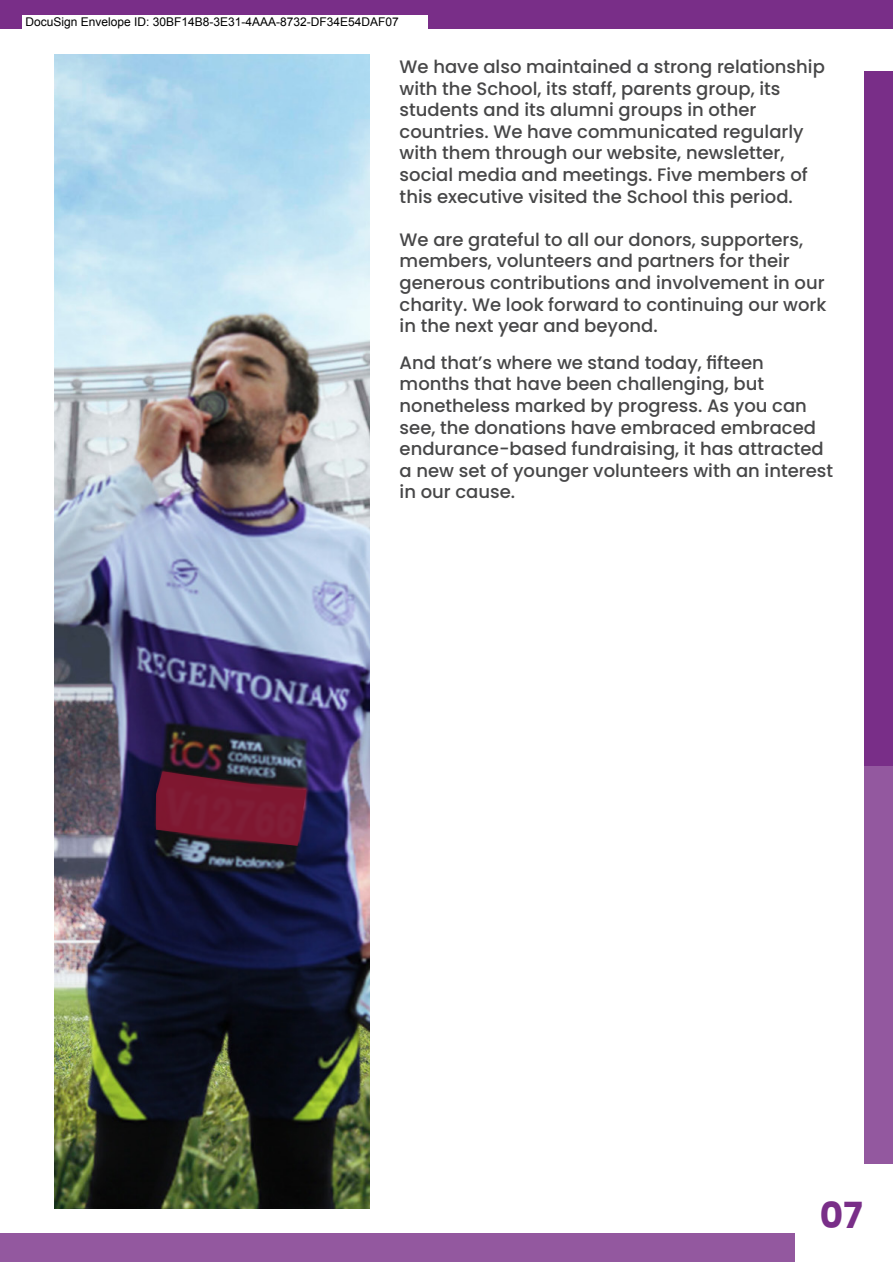
<style>
.page{position:relative;width:893px;height:1263px;background:#fff}
.page>*{position:absolute;margin:0;border:0;box-sizing:border-box;transform-origin:0 0}
.t1{font:700 36px "Poppins";color:#792e88}
.t2{font:500 18px/21.6px "Poppins";color:#474748}
.t3{font:12px "Arial";color:#000}
</style>
<div class="page">
<hr style="left:0;top:1233px;width:2px;height:29px;background:#93589f">
<img style="left:54px;top:54px;width:316px;height:1155px">
<div style="left:0;top:0;width:893px;height:29px;background:#792e88"></div>
<div style="left:2px;top:1233px;width:891px;height:29px;background:#93589f"></div>
<div style="left:864px;top:265px;width:29px;height:982px;background:#93589f"></div>
<div style="left:864px;top:71px;width:29px;height:695px;background:#792e88"></div>
<div style="left:796px;top:1165px;width:97px;height:97px;background:#fff"></div>
<svg style="left:156px;top:771px;width:150px;height:75px;background:#681b31"></svg>
<div style="left:22px;top:15px;width:406px;height:15px;background:#fff"></div>
<p class="t3" style="left:26px;top:15px;width:375px">DocuSign Envelope ID: 30BF14B8-3E31-4AAA-8732-DF34E54DAF07</p>
<p class="t2" style="left:400px;top:56px;width:427px">We have also maintained a strong relationship with the School, its staff, parents group, its students and its alumni groups in other countries. We have communicated regularly with them through our website, newsletter, social media and meetings. Five members of this executive visited the School this period.</p>
<p class="t2" style="left:400px;top:229px;width:428px">We are grateful to all our donors, supporters, members, volunteers and partners for their generous contributions and involvement in our charity. We look forward to continuing our work in the next year and beyond.</p>
<p class="t2" style="left:400px;top:352px;width:435px">And that’s where we stand today, fifteen months that have been challenging, but nonetheless marked by progress. As you can see, the donations have embraced embraced endurance-based fundraising, it has attracted a new set of younger volunteers with an interest in our cause.</p>
<h1 class="t1" style="left:820px;top:1195px;width:44px">07</h1>
</div>
